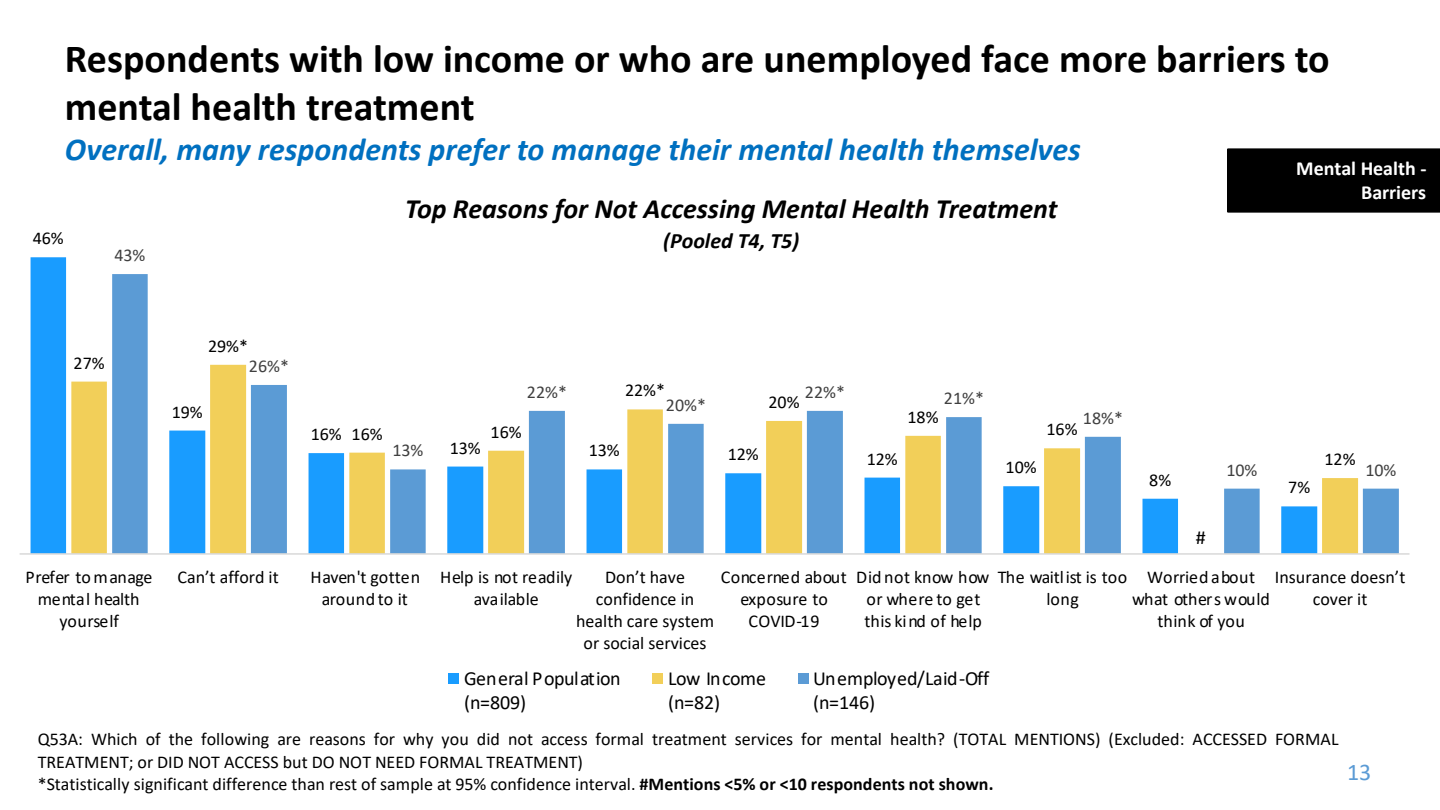
<style>
.page{position:relative;width:1440px;height:810px;background:#fff}
.page>*{position:absolute;margin:0;border:0;box-sizing:border-box;transform-origin:0 0}
.t1{font:700 40.05px/48px "Calibri";color:#000}
.t2{font:italic 700 31.95px "Calibri";color:#0070c0}
.t3{font:italic 700 28.05px "Calibri";color:#000}
.t4{font:24px "Calibri";color:#5b9bd5}
.t5{font:italic 700 22.05px "Calibri";color:#000}
.t6{font:19.95px/24.5px "Calibri";letter-spacing:-.005em;color:#000}
.t7{font:700 19.95px/24px "Calibri";letter-spacing:-.005em;color:#fff;text-align:right}
.t8{font:18px/22px "Calibri";color:#000;text-align:center}
.t9{font:18px "Calibri";color:#404040}
.s1{font-weight:700}
</style>
<div class="page">
<div style="left:1227px;top:148px;width:213px;height:65px;background:#000"></div>
<div style="left:31px;top:257px;width:36px;height:296px;background:#199cff"></div>
<div style="left:71px;top:381px;width:36px;height:172px;background:#f2cf59"></div>
<svg style="left:112px;top:274px;width:1287px;height:279px"></svg>
<hr style="left:20px;top:553px;width:1389px;height:2px;background:#d9d9d9">
<div style="left:448px;top:673px;width:11px;height:11px;background:#199cff"></div>
<div style="left:652px;top:673px;width:11px;height:11px;background:#f2cf59"></div>
<div style="left:797px;top:673px;width:11px;height:11px;background:#5b9bd5"></div>
<h1 class="t1" style="left:65px;top:35px;width:1266px">Respondents with low income or who are unemployed face more barriers to mental health treatment</h1>
<h1 class="t2" style="left:65px;top:127px;width:1017px">Overall, many respondents prefer to manage their mental health themselves</h1>
<p class="t7" style="left:1296px;top:156px;width:132px">Mental Health -<br>Barriers</p>
<h2 class="t3" style="left:405px;top:189px;width:653px">Top Reasons for Not Accessing Mental Health Treatment</h2>
<p class="t8" style="left:33px;top:227px;width:33px">46%</p>
<h2 class="t5" style="left:663px;top:225px;width:138px">(Pooled T4, T5)</h2>
<p class="t9" style="left:114px;top:243px;width:33px">43%</p>
<p class="t8" style="left:74px;top:351px;width:33px">27%</p>
<p class="t8" style="left:208px;top:334px;width:42px">29%*</p>
<p class="t8" style="left:172px;top:400px;width:33px">19%</p>
<p class="t9" style="left:249px;top:354px;width:42px">26%*</p>
<p class="t8" style="left:311px;top:423px;width:33px">16%</p>
<p class="t9" style="left:527px;top:379px;width:42px">22%*</p>
<p class="t8" style="left:625px;top:379px;width:42px">22%*</p>
<p class="t9" style="left:666px;top:392px;width:42px">20%*</p>
<p class="t9" style="left:805px;top:379px;width:42px">22%*</p>
<p class="t9" style="left:944px;top:386px;width:42px">21%*</p>
<p class="t8" style="left:768px;top:391px;width:33px">20%</p>
<p class="t8" style="left:907px;top:405px;width:33px">18%</p>
<p class="t8" style="left:351px;top:422px;width:33px">16%</p>
<p class="t8" style="left:490px;top:420px;width:33px">16%</p>
<p class="t8" style="left:450px;top:436px;width:33px">13%</p>
<p class="t8" style="left:589px;top:439px;width:33px">13%</p>
<p class="t8" style="left:727px;top:443px;width:33px">12%</p>
<p class="t8" style="left:866px;top:447px;width:33px">12%</p>
<p class="t9" style="left:392px;top:438px;width:33px">13%</p>
<p class="t8" style="left:1005px;top:456px;width:33px">10%</p>
<p class="t9" style="left:1083px;top:405px;width:42px">18%*</p>
<p class="t8" style="left:1046px;top:418px;width:33px">16%</p>
<p class="t8" style="left:1149px;top:468px;width:23px">8%</p>
<p class="t6" style="left:1196px;top:524px;width:11px">#</p>
<p class="t8" style="left:1324px;top:448px;width:33px">12%</p>
<p class="t9" style="left:1226px;top:457px;width:33px">10%</p>
<p class="t9" style="left:1365px;top:457px;width:33px">10%</p>
<p class="t8" style="left:1288px;top:476px;width:23px">7%</p>
<p class="t8" style="left:25px;top:566px;width:129px">Prefer to manage mental health yourself</p>
<p class="t8" style="left:177px;top:566px;width:103px">Can’t afford it</p>
<p class="t8" style="left:311px;top:566px;width:111px">Haven't gotten around to it</p>
<p class="t8" style="left:440px;top:566px;width:134px">Help is not readily available</p>
<p class="t8" style="left:576px;top:566px;width:139px">Don’t have confidence in health care system or social services</p>
<p class="t8" style="left:721px;top:566px;width:128px">Concerned about exposure to<br>COVID-19</p>
<p class="t8" style="left:856px;top:566px;width:134px">Did not know how or where to get this kind of help</p>
<p class="t8" style="left:998px;top:566px;width:131px">The waitlist is too long</p>
<p class="t8" style="left:1132px;top:566px;width:139px">Worried about what others would think of you</p>
<p class="t8" style="left:1275px;top:566px;width:132px">Insurance doesn’t cover it</p>
<p class="t6" style="left:464px;top:666px;width:158px">General Population (n=809)</p>
<p class="t6" style="left:668px;top:666px;width:99px">Low Income (n=82)</p>
<p class="t6" style="left:813px;top:666px;width:178px">Unemployed/Laid-Off (n=146)</p>
<p class="t8" style="left:38px;top:728px;width:1302px;text-align:left">Q53A: Which of the following are reasons for why you did not access formal treatment services for mental health? (TOTAL MENTIONS) (Excluded: ACCESSED FORMAL<br>TREATMENT; or DID NOT ACCESS but DO NOT NEED FORMAL TREATMENT)<br>*Statistically significant difference than rest of sample at 95% confidence interval. <span class="s1">#Mentions &lt;5% or &lt;10 respondents not shown.</span></p>
<h3 class="t4" style="left:1347px;top:755px;width:26px">13</h3>
</div>
